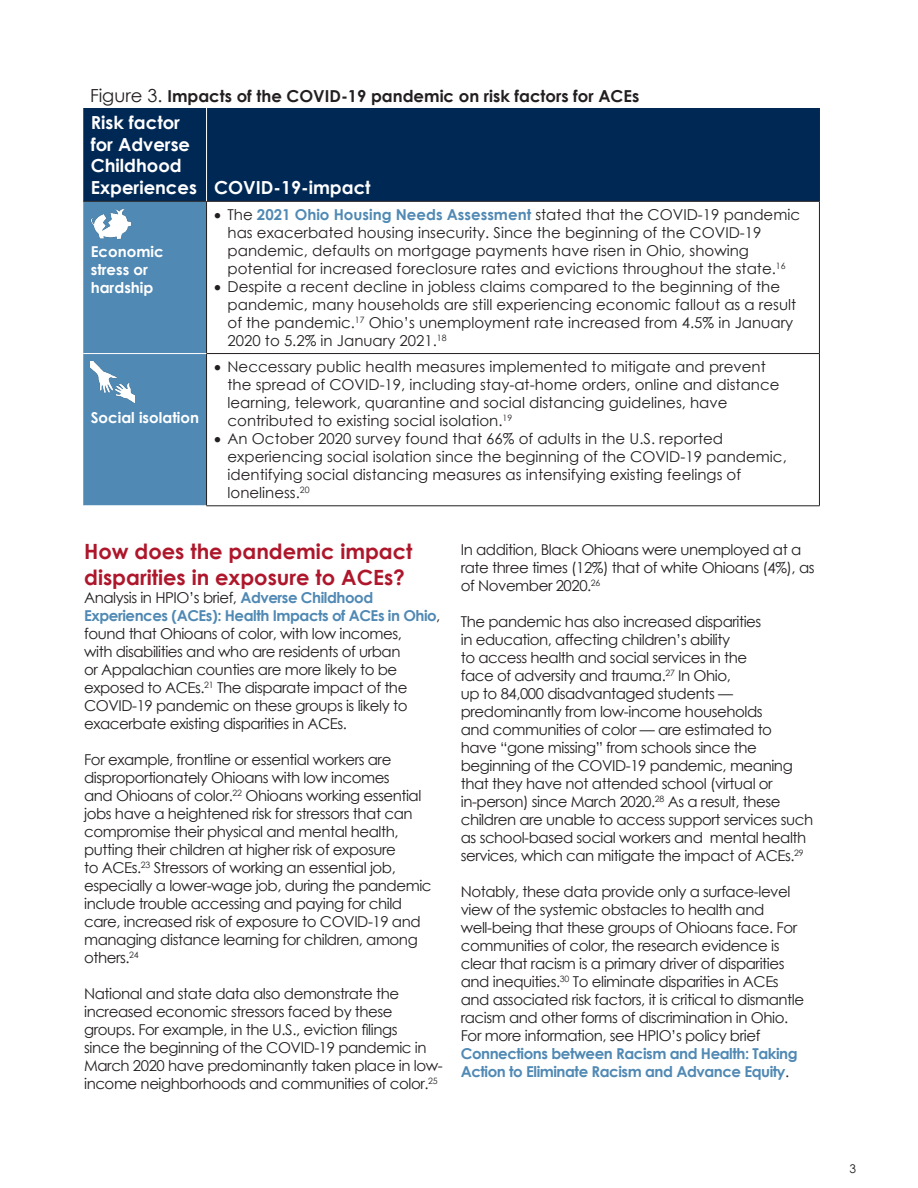
<style>
.page{position:relative;width:918px;height:1188px;background:#fff}
.page>*{position:absolute;margin:0;border:0;box-sizing:border-box;transform-origin:0 0}
.heading_2{font:700 21px/25.2px "Century Gothic";color:#ae172b}
.t1{font:700 18px/21.6px "Century Gothic";color:#fff}
.t2{font:700 16.5px "Century Gothic";color:#231f20}
.t3{font:15px/18px "Century Gothic";letter-spacing:-.03em;color:#231f20}
.t4{font:15px/18px "Century Gothic";color:#231f20}
.t5{font:700 15px/18px "Century Gothic";color:#fff}
.t6{font:12px "Century Gothic Pro";color:#231f20}
.s1{font-weight:400;font-size:18px}
.s2{font-weight:700;color:#5089b4}
.s3{font-family:"Segoe UI"}
</style>
<div class="page">
<div style="left:83px;top:108px;width:736px;height:93px;background:#002855"></div>
<div style="left:83px;top:202px;width:123px;height:304px;background:#5089b4"></div>
<hr style="left:83px;top:201px;width:124px;height:1px;background:#231f20">
<hr style="left:207px;top:201px;width:613px;height:1px;background:#231f20">
<hr style="left:206px;top:201px;width:1px;height:152px;background:#231f20">
<hr style="left:206px;top:353px;width:614px;height:1px;background:#231f20">
<hr style="left:206px;top:354px;width:1px;height:152px;background:#231f20">
<hr style="left:206px;top:506px;width:614px;height:1px;background:#231f20">
<hr style="left:206px;top:108px;width:1px;height:93px;background:#fff">
<hr style="left:83px;top:353px;width:123px;height:1px;background:#fff">
<hr style="left:819px;top:108px;width:1px;height:93px;background:#231f20">
<hr style="left:819px;top:201px;width:1px;height:152px;background:#231f20">
<hr style="left:819px;top:354px;width:1px;height:152px;background:#231f20">
<img style="left:91px;top:209px;width:40px;height:30px">
<img style="left:91px;top:361px;width:26px;height:31px">
<img style="left:111px;top:383px;width:24px;height:22px">
<p class="t2" style="left:90px;top:83px;width:551px"><span class="s1">Figure 3.</span> Impacts of the COVID-19 pandemic on risk factors for ACEs</p>
<p class="t1" style="left:91px;top:111px;width:108px">Risk factor for Adverse<br>Childhood<br>Experiences</p>
<p class="t5" style="left:91px;top:242px;width:74px">Economic stress or hardship</p>
<p class="t5" style="left:91px;top:407px;width:110px">Social isolation</p>
<p class="t1" style="left:214px;top:176px;width:158px">COVID-19-impact</p>
<p class="t4" style="left:228px;top:205px;width:574px;text-indent:-14px">• The <span class="s2">2021 Ohio Housing Needs Assessment</span> stated that the COVID-19 pandemic has exacerbated housing insecurity. Since the beginning of the COVID-19 pandemic, defaults on mortgage payments have risen in Ohio, showing potential for increased foreclosure rates and evictions throughout the state.<sup>16</sup></p>
<p class="t4" style="left:228px;top:277px;width:570px;text-indent:-14px">• Despite a recent decline in jobless claims compared to the beginning of the pandemic, many households are still experiencing economic fallout as a result of the pandemic.<sup>17</sup> Ohio’s unemployment rate increased from 4.5% in January 2020 to 5.2% in January 2021.<sup>18</sup></p>
<p class="t4" style="left:228px;top:358px;width:554px;text-indent:-14px">• Neccessary public health measures implemented to mitigate and prevent the spread of COVID-19, including stay-at-home orders, online and distance learning, telework, quarantine and social distancing guidelines, have contributed to existing social isolation.<sup>19</sup></p>
<p class="t4" style="left:228px;top:430px;width:561px;text-indent:-14px">• An October 2020 survey found that 66% of adults in the U.S. reported experiencing social isolation since the beginning of the COVID-19 pandemic, identifying social distancing measures as intensifying existing feelings of loneliness.<sup>20</sup></p>
<p class="heading_2" style="left:84px;top:538px;width:330px">How does the pandemic impact disparities in exposure to ACEs?</p>
<p class="t3" style="left:84px;top:588px;width:358px">Analysis in HPIO’s brief, <span class="s2">Adverse Childhood Experiences (ACEs): Health Impacts of ACEs in Ohio</span>, found that Ohioans of color, with low incomes,<br>with disabilities and who are residents of urban<br>or Appalachian counties are more likely to be exposed to ACEs.<sup>21</sup> The disparate impact of the COVID-19 pandemic on these groups is likely to exacerbate existing disparities in ACEs.</p>
<p class="t3" style="left:84px;top:750px;width:349px">For example, frontline or essential workers are disproportionately Ohioans with low incomes<br>and Ohioans of color.<sup>22</sup> Ohioans working essential jobs have a heightened risk for stressors that can compromise their physical and mental health, putting their children at higher risk of exposure<br>to ACEs.<sup>23</sup> Stressors of working an essential job, especially a lower-wage job, during the pandemic include trouble accessing and paying for child care, increased risk of exposure to COVID-19 and managing distance learning for children, among others.<sup>24</sup></p>
<p class="t3" style="left:84px;top:984px;width:360px">National and state data also demonstrate the increased economic stressors faced by these groups. For example, in the U.S., eviction filings<br>since the beginning of the COVID-19 pandemic in March 2020 have predominantly taken place in low&shy;income neighborhoods and communities of color.<sup>25</sup></p>
<p class="t3" style="left:461px;top:540px;width:355px">In addition, Black Ohioans were unemployed at a rate three times (12%) that of white Ohioans (4%), as of November 2020.<sup>26</sup></p>
<p class="t3" style="left:461px;top:612px;width:354px">The pandemic has also increased disparities<br>in education, affecting children’s ability<br>to access health and social services in the<br>face of adversity and trauma.<sup>27</sup> In Ohio,<br>up to 84,000 disadvantaged students <span class="s3">— </span>predominantly from low-income households<br>and communities of color — are estimated to<br>have “gone missing” from schools since the beginning of the COVID-19 pandemic, meaning that they have not attended school (virtual or in-person) since March 2020.<sup>28</sup> As a result, these children are unable to access support services such as school-based social workers and mental health services, which can mitigate the impact of ACEs.<sup>29</sup></p>
<p class="t3" style="left:461px;top:882px;width:345px">Notably, these data provide only a surface-level view of the systemic obstacles to health and well-being that these groups of Ohioans face. For communities of color, the research evidence is clear that racism is a primary driver of disparities and inequities.<sup>30</sup> To eliminate disparities in ACEs and associated risk factors, it is critical to dismantle racism and other forms of discrimination in Ohio.<br>For more information, see HPIO’s policy brief <span class="s2">Connections between Racism and Health: Taking Action to Eliminate Racism and Advance Equity</span>.</p>
<p class="t6" style="left:850px;top:1162px;width:8px">3</p>
</div>
